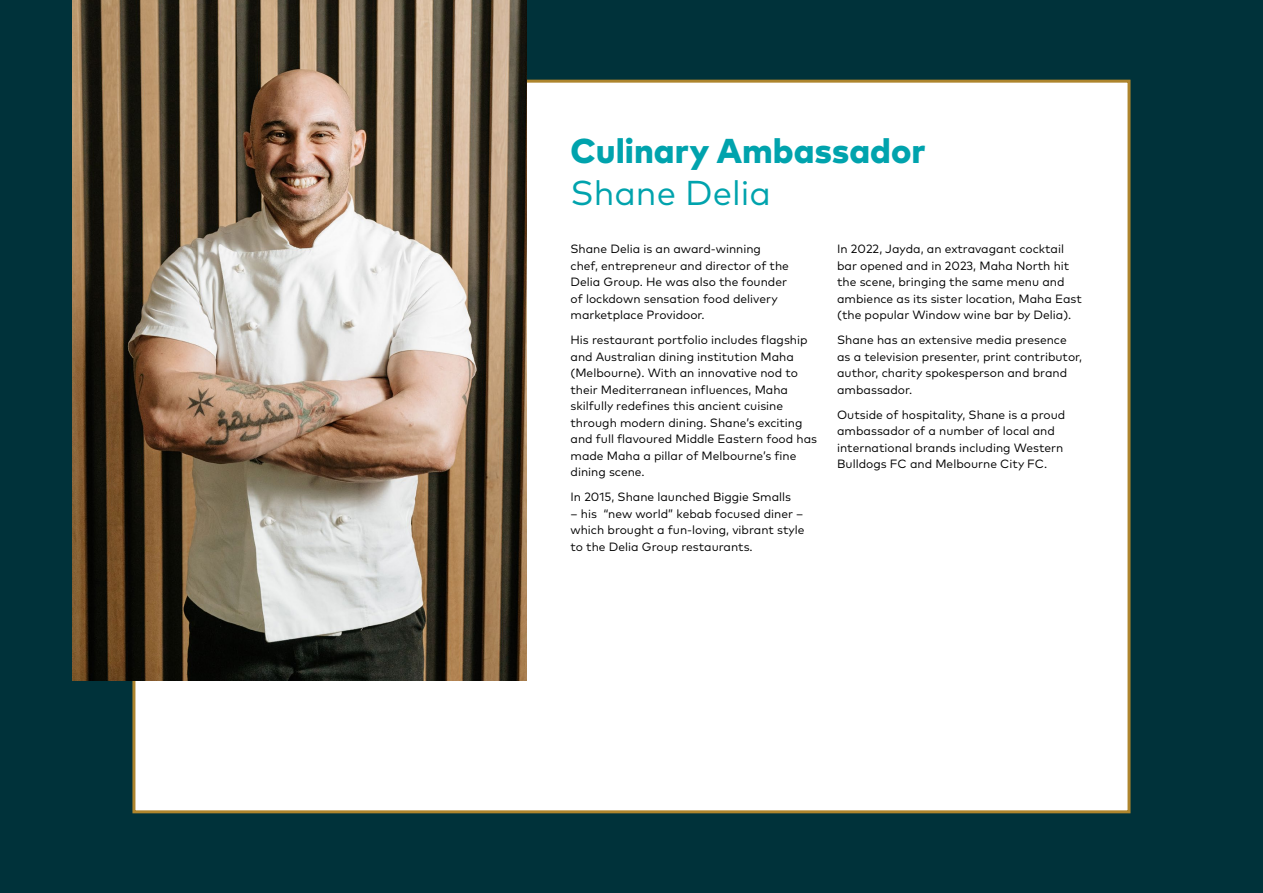
<style>
.page{position:relative;width:1263px;height:893px;background:#00323a}
.page>*{position:absolute;margin:0;border:0;box-sizing:border-box;transform-origin:0 0}
.t1{font:800 34.5px "Mark OT";color:#00a3ad}
.t2{font:34.5px "Mark OT";color:#00a3ad}
.t3{font:12px/16.5px "Mark OT";color:#000}
</style>
<div class="page">
<div style="left:132px;top:80px;width:998px;height:733px;background:#fff;border:3px solid #ae852d"></div>
<img style="left:73px;top:0;width:454px;height:680px">
<h1 class="t1" style="left:570px;top:129px;width:356px">Culinary Ambassador</h1>
<h1 class="t2" style="left:570px;top:171px;width:202px">Shane Delia</h1>
<p class="t3" style="left:570px;top:241px;width:220px">Shane Delia is an award-winning chef, entrepreneur and director of the Delia Group. He was also the founder of lockdown sensation food delivery marketplace Providoor.</p>
<p class="t3" style="left:570px;top:332px;width:248px">His restaurant portfolio includes flagship and Australian dining institution Maha (Melbourne). With an innovative nod to their Mediterranean influences, Maha skilfully redefines this ancient cuisine through modern dining. Shane’s exciting and full flavoured Middle Eastern food has made Maha a pillar of Melbourne’s fine dining scene.</p>
<p class="t3" style="left:570px;top:489px;width:222px">In 2015, Shane launched Biggie Smalls</p>
<p class="t3" style="left:570px;top:505px;width:236px;text-align:justify">– his “new world” kebab focused diner – which brought a fun-loving, vibrant style to the Delia Group restaurants.</p>
<p class="t3" style="left:837px;top:241px;width:246px">In 2022, Jayda, an extravagant cocktail bar opened and in 2023, Maha North hit the scene, bringing the same menu and ambience as its sister location, Maha East (the popular Window wine bar by Delia).</p>
<p class="t3" style="left:837px;top:332px;width:247px">Shane has an extensive media presence as a television presenter, print contributor, author, charity spokesperson and brand ambassador.</p>
<p class="t3" style="left:837px;top:406px;width:230px">Outside of hospitality, Shane is a proud ambassador of a number of local and international brands including Western Bulldogs FC and Melbourne City FC.</p>
</div>
